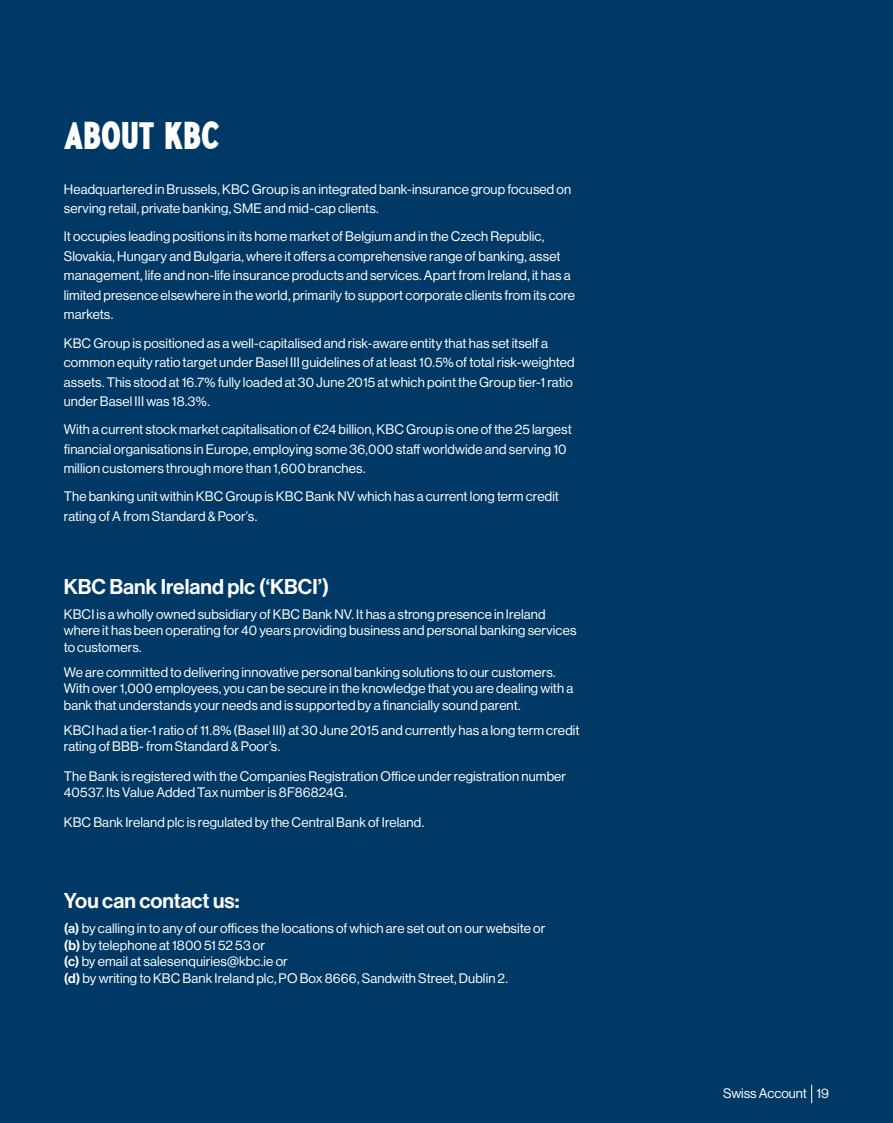
<style>
.page{position:relative;width:893px;height:1123px;background:#003965}
.page>*{position:absolute;margin:0;border:0;box-sizing:border-box;transform-origin:0 0}
.t1{font:57px "N Haas Grotesk DS Std 55 Rg";letter-spacing:-.005em;color:#fff}
.t2{font:30px "Paint Store JNL";letter-spacing:-.005em;color:#fff}
.t3{font:21px "N Haas Grotesk DS Std 65 Md";color:#fff}
.Swiss_Body_Text_Whit{font:13.5px/19.5px "N Haas Grotesk DS Std 55 Rg";letter-spacing:.01em;color:#fff}
.s1{font-family:"N Haas Grotesk DS Std 65 Md"}
</style>
<div class="page">
<svg style="left:811px;top:1084px;width:1px;height:19px"></svg>
<p class="t2" style="left:64px;top:120px;width:158px">About KBC</p>
<p class="Swiss_Body_Text_Whit" style="left:64px;top:179px;width:509px">Headquartered in Brussels, KBC Group is an integrated bank-insurance group focused on serving retail, private banking, SME and mid-cap clients.</p>
<p class="Swiss_Body_Text_Whit" style="left:64px;top:227px;width:513px">It occupies leading positions in its home market of Belgium and in the Czech Republic, Slovakia, Hungary and Bulgaria, where it offers a comprehensive range of banking, asset management, life and non-life insurance products and services. Apart from Ireland, it has a limited presence elsewhere in the world, primarily to support corporate clients from its core markets.</p>
<p class="Swiss_Body_Text_Whit" style="left:64px;top:333px;width:512px">KBC Group is positioned as a well-capitalised and risk-aware entity that has set itself a common equity ratio target under Basel III guidelines of at least 10.5% of total risk-weighted assets. This stood at 16.7% fully loaded at 30 June 2015 at which point the Group tier-1 ratio under Basel III was 18.3%.</p>
<p class="Swiss_Body_Text_Whit" style="left:64px;top:419px;width:510px">With a current stock market capitalisation of €24 billion, KBC Group is one of the 25 largest financial organisations in Europe, employing some 36,000 staff worldwide and serving 10 million customers through more than 1,600 branches.</p>
<p class="Swiss_Body_Text_Whit" style="left:64px;top:486px;width:497px">The banking unit within KBC Group is KBC Bank NV which has a current long term credit rating of A from Standard &amp; Poor’s.</p>
<p class="t1" style="left:64px;top:205px;width:269px">About KBC</p>
<p class="t3" style="left:64px;top:574px;width:267px">KBC Bank Ireland plc (‘KBCI’)</p>
<p class="Swiss_Body_Text_Whit" style="left:64px;top:606px;width:514px;line-height:16.5px">KBCI is a wholly owned subsidiary of KBC Bank NV. It has a strong presence in Ireland where it has been operating for 40 years providing business and personal banking services to customers.</p>
<p class="Swiss_Body_Text_Whit" style="left:64px;top:664px;width:511px;line-height:16.5px">We are committed to delivering innovative personal banking solutions to our customers.<br>With over 1,000 employees, you can be secure in the knowledge that you are dealing with a bank that understands your needs and is supported by a financially sound parent.</p>
<p class="Swiss_Body_Text_Whit" style="left:64px;top:722px;width:517px;line-height:16.5px">KBCI had a tier-1 ratio of 11.8% (Basel III) at 30 June 2015 and currently has a long term credit rating of BBB- from Standard &amp; Poor’s.</p>
<p class="Swiss_Body_Text_Whit" style="left:64px;top:767px;width:504px;line-height:16.5px">The Bank is registered with the Companies Registration Office under registration number<br>40537. Its Value Added Tax number is 8F86824G.</p>
<p class="Swiss_Body_Text_Whit" style="left:64px;top:812px;width:362px">KBC Bank Ireland plc is regulated by the Central Bank of Ireland.</p>
<p class="t3" style="left:64px;top:888px;width:177px">You can contact us:</p>
<p class="Swiss_Body_Text_Whit" style="left:64px;top:919px;width:483px"><span class="s1">(a)</span> by calling in to any of our offices the locations of which are set out on our website or</p>
<p class="Swiss_Body_Text_Whit" style="left:64px;top:935px;width:203px"><span class="s1">(b)</span> by telephone at 1800 51 52 53 or</p>
<p class="Swiss_Body_Text_Whit" style="left:64px;top:952px;width:226px"><span class="s1">(c)</span> by email at salesenquiries@kbc.ie or</p>
<p class="Swiss_Body_Text_Whit" style="left:64px;top:968px;width:446px"><span class="s1">(d)</span> by writing to KBC Bank Ireland plc, PO Box 8666, Sandwith Street, Dublin 2.</p>
<p class="Swiss_Body_Text_Whit" style="left:723px;top:1083px;width:107px">Swiss Account 19</p>
</div>
